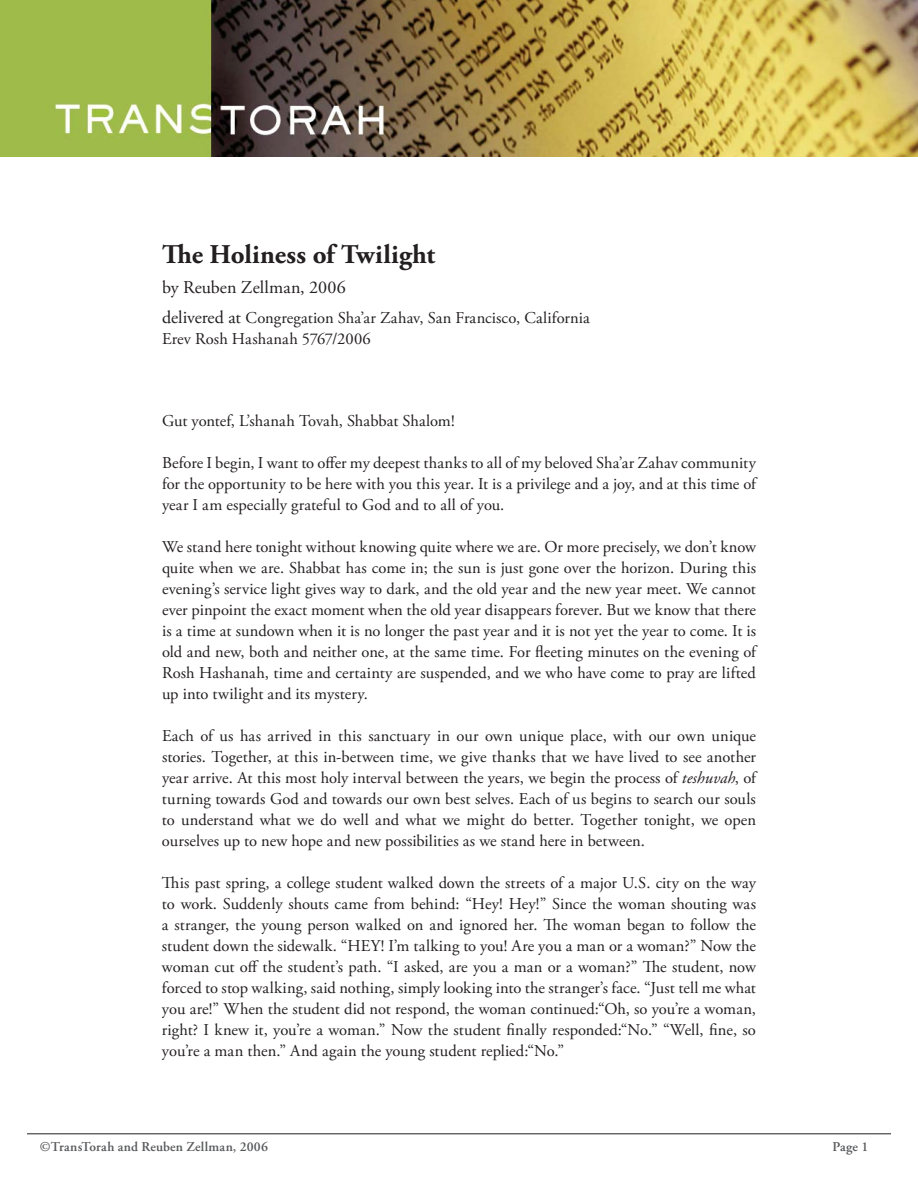
<style>
.page{position:relative;width:918px;height:1188px;background:#fff}
.page>*{position:absolute;margin:0;border:0;box-sizing:border-box;transform-origin:0 0}
.t1{font:700 27px "Adobe Garamond Pro";letter-spacing:.01em;color:#231f20}
.t2{font:18px "Adobe Garamond Pro";color:#231f20}
.t3{font:16.5px/21px "Adobe Garamond Pro";color:#231f20;text-align:justify}
.t4{font:600 13.5px "Adobe Garamond Pro";letter-spacing:.015em;color:#58595b}
.s1{font-size:18px}
.s2{font-style:italic}
</style>
<div class="page">
<hr style="left:27px;top:1134px;width:864px;height:1px;background:#231f20">
<img style="left:0;top:0;width:918px;height:156px">
<h1 class="t1" style="left:162px;top:243px;width:275px">The Holiness of Twilight</h1>
<p class="t2" style="left:162px;top:280px;width:185px">by Reuben Zellman, 2006</p>
<p class="t3" style="left:162px;top:308px;width:429px"><span class="s1">delivered at</span> Congregation Sha’ar Zahav, San Francisco, California<br>Erev Rosh Hashanah 5767/2006</p>
<p class="t3" style="left:162px;top:412px;width:294px">Gut yontef, L’shanah Tovah, Shabbat Shalom!</p>
<p class="t3" style="left:162px;top:454px;width:596px">Before I begin, I want to offer my deepest thanks to all of my beloved Sha’ar Zahav community for the opportunity to be here with you this year. It is a privilege and a joy, and at this time of year I am especially grateful to God and to all of you.</p>
<p class="t3" style="left:162px;top:538px;width:596px">We stand here tonight without knowing quite where we are. Or more precisely, we don’t know quite when we are. Shabbat has come in; the sun is just gone over the horizon. During this evening’s service light gives way to dark, and the old year and the new year meet. We cannot ever pinpoint the exact moment when the old year disappears forever. But we know that there is a time at sundown when it is no longer the past year and it is not yet the year to come. It is old and new, both and neither one, at the same time. For fleeting minutes on the evening of Rosh Hashanah, time and certainty are suspended, and we who have come to pray are lifted up into twilight and its mystery.</p>
<p class="t3" style="left:162px;top:727px;width:596px">Each of us has arrived in this sanctuary in our own unique place, with our own unique stories. Together, at this in-between time, we give thanks that we have lived to see another year arrive. At this most holy interval between the years, we begin the process of <span class="s2">teshuvah</span>, of turning towards God and towards our own best selves. Each of us begins to search our souls to understand what we do well and what we might do better. Together tonight, we open ourselves up to new hope and new possibilities as we stand here in between.</p>
<p class="t3" style="left:162px;top:874px;width:596px">This past spring, a college student walked down the streets of a major U.S. city on the way to work. Suddenly shouts came from behind: “Hey! Hey!” Since the woman shouting was a stranger, the young person walked on and ignored her. The woman began to follow the student down the sidewalk. “HEY! I’m talking to you! Are you a man or a woman?” Now the woman cut off the student’s path. “I asked, are you a man or a woman?” The student, now forced to stop walking, said nothing, simply looking into the stranger’s face. “Just tell me what you are!” When the student did not respond, the woman continued:“Oh, so you’re a woman, right? I knew it, you’re a woman.” Now the student finally responded:“No.” “Well, fine, so you’re a man then.” And again the young student replied:“No.”</p>
<p class="t4" style="left:40px;top:1141px;width:230px">©TransTorah and Reuben Zellman, 2006</p>
<p class="t4" style="left:832px;top:1141px;width:37px">Page 1</p>
</div>
